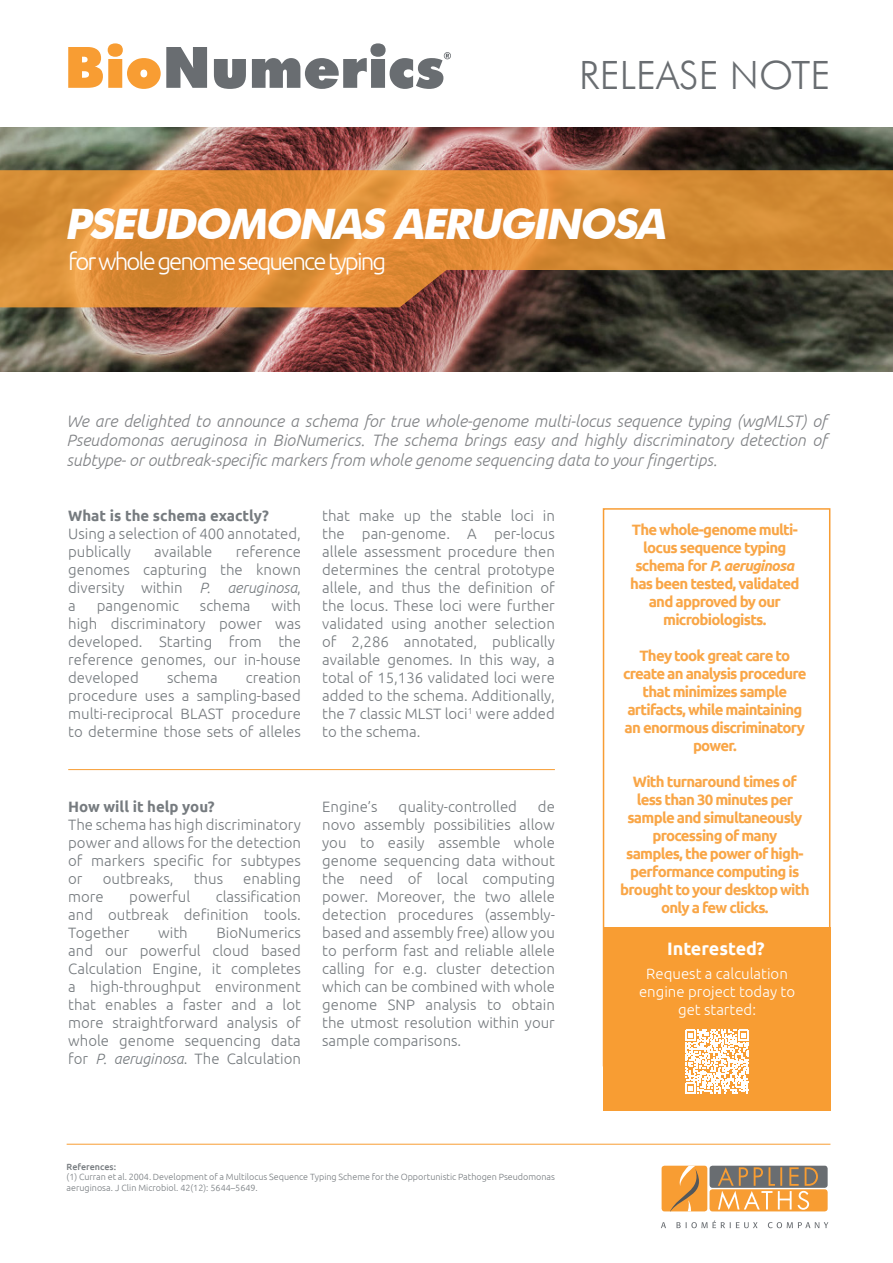
<style>
.page{position:relative;width:893px;height:1263px;background:#fff}
.page>*{position:absolute;margin:0;border:0;box-sizing:border-box;transform-origin:0 0}
.t1{font:italic 700 42px "Futura BT";color:#fff}
.t2{font:300 39px "Futura BT";color:#696d71}
._05_body_text{font:300 24px "Ubuntu";letter-spacing:-.08em;color:#fff}
._05_body_text-2{font:700 18px "Ubuntu";color:#fff}
._05a_body_text_Intro{font:italic 300 16.5px/19.8px "Ubuntu";color:#808285;text-align:justify}
._05_body_text-3{font:300 15px/18px "Ubuntu";color:#767b7f;text-align:justify}
._05_body_text-4{font:700 15px/18px "Ubuntu";letter-spacing:-.05em;color:#f9a647;text-align:center}
._05_body_text-5{font:300 15px/18px "Ubuntu";color:#fff;text-align:center}
._05_body_text-6{font:700 15px "Ubuntu";color:#767b7f}
._05_body_text-7{font:300 9px/10.8px "Ubuntu";color:#767b7f}
._05_body_text-8{font:500 9px "Ubuntu";color:#767b7f}
.s1{font-style:italic}
</style>
<div class="page">
<img style="left:0;top:127px;width:893px;height:245px">
<div style="left:603px;top:508px;width:227px;height:558px;border:2px solid #f89d33"></div>
<svg style="left:0;top:170px;width:893px;height:137px;background:#c68035"></svg>
<svg style="left:68px;top:43px;width:383px;height:46px"></svg>
<div style="left:603px;top:928px;width:227px;height:183px;background:#f89d33"></div>
<div style="left:662px;top:1166px;width:45px;height:45px;background:#f89d33;border-radius:3px"></div>
<div style="left:710px;top:1166px;width:118px;height:22px;background:#696d71;border-radius:3px"></div>
<div style="left:710px;top:1189px;width:118px;height:22px;background:#f89d33;border-radius:3px"></div>
<svg style="left:718px;top:1167px;width:100px;height:43px"></svg>
<svg style="left:670px;top:1166px;width:38px;height:45px"></svg>
<svg style="left:661px;top:1222px;width:5px;height:6px"></svg>
<svg style="left:676px;top:1220px;width:81px;height:8px"></svg>
<svg style="left:768px;top:1222px;width:60px;height:6px"></svg>
<hr style="left:67px;top:1144px;width:763px;height:1px;background:#f89d33">
<hr style="left:68px;top:769px;width:487px;height:1px;background:#f89d33">
<svg style="left:685px;top:1029px;width:64px;height:64px"></svg>
<p class="t2" style="left:579px;top:51px;width:253px">RELEASE NOTE</p>
<p class="t1" style="left:64px;top:198px;width:611px">PSEUDOMONAS AERUGINOSA</p>
<p class="_05_body_text" style="left:68px;top:247px;width:320px">for whole genome sequence typing</p>
<p class="_05a_body_text_Intro" style="left:67px;top:410px;width:762px">We are delighted to announce a schema for true whole-genome multi-locus sequence typing (wgMLST) of Pseudomonas aeruginosa in BioNumerics. The schema brings easy and highly discriminatory detection of subtype- or outbreak-specific markers from whole genome sequencing data to your fingertips.</p>
<p class="_05_body_text-6" style="left:68px;top:507px;width:202px">What is the schema exactly?</p>
<p class="_05_body_text-3" style="left:68px;top:525px;width:234px">Using a selection of 400 annotated, publically</p>
<p class="_05_body_text-3" style="left:68px;top:543px;width:234px;text-indent:168px">reference genomes capturing the known diversity within <span class="s1">P. aeruginosa</span>, a</p>
<p class="_05_body_text-3" style="left:154px;top:543px;width:60px">available</p>
<p class="_05_body_text-3" style="left:68px;top:597px;width:234px;text-indent:203px">with high discriminatory power was developed. Starting from the reference genomes, our in-house developed</p>
<p class="_05_body_text-3" style="left:97px;top:597px;width:84px">pangenomic</p>
<p class="_05_body_text-3" style="left:200px;top:597px;width:52px">schema</p>
<p class="_05_body_text-3" style="left:167px;top:669px;width:52px">schema</p>
<p class="_05_body_text-3" style="left:68px;top:669px;width:234px;text-indent:178px">creation procedure uses a sampling-based multi-reciprocal BLAST procedure to determine those sets of alleles</p>
<p class="_05_body_text-3" style="left:322px;top:507px;width:234px">that make up the stable loci in the pan-genome. A per-locus allele assessment procedure then determines the central prototype allele, and thus the definition of the locus. These loci were further validated using another selection of 2,286 annotated, publically available genomes. In this way, a total of 15,136 validated loci were added to the schema. Additionally, the 7 classic MLST loci<sup>1</sup> were added to the schema.</p>
<p class="_05_body_text-6" style="left:68px;top:798px;width:148px">How will it help you?</p>
<p class="_05_body_text-3" style="left:68px;top:816px;width:234px">The schema has high discriminatory power and allows for the detection of markers specific for subtypes or</p>
<p class="_05_body_text-3" style="left:103px;top:870px;width:72px">outbreaks,</p>
<p class="_05_body_text-3" style="left:194px;top:870px;width:31px">thus</p>
<p class="_05_body_text-3" style="left:243px;top:870px;width:59px">enabling</p>
<p class="_05_body_text-3" style="left:68px;top:888px;width:234px;text-indent:148px">classification and outbreak definition tools.<br>Together</p>
<p class="_05_body_text-3" style="left:68px;top:888px;width:37px">more</p>
<p class="_05_body_text-3" style="left:129px;top:888px;width:62px">powerful</p>
<p class="_05_body_text-3" style="left:158px;top:924px;width:31px">with</p>
<p class="_05_body_text-3" style="left:68px;top:924px;width:234px;text-indent:148px">BioNumerics and our powerful cloud based Calculation Engine, it completes a high-throughput environment that enables a faster and a lot more straightforward analysis of whole genome sequencing data for <span class="s1">P. aeruginosa</span>. The Calculation</p>
<p class="_05_body_text-3" style="left:322px;top:798px;width:234px;text-indent:216px">de novo assembly possibilities allow you to easily assemble whole genome sequencing data without the need of local computing power. Moreover, the two allele detection procedures (assembly&shy;based and assembly free) allow you to perform fast and reliable allele calling for e.g. cluster detection which can be combined with whole genome SNP analysis to obtain the utmost resolution within your sample comparisons.</p>
<p class="_05_body_text-3" style="left:322px;top:798px;width:57px">Engine’s</p>
<p class="_05_body_text-3" style="left:399px;top:798px;width:120px">quality-controlled</p>
<p class="_05_body_text-8" style="left:67px;top:1161px;width:51px">References:</p>
<p class="_05_body_text-7" style="left:67px;top:1171px;width:490px">(1) Curran et al. 2004. Development of a Multilocus Sequence Typing Scheme for the Opportunistic Pathogen Pseudomonas aeruginosa. J Clin Microbiol. 42(12): 5644–5649.</p>
<p class="_05_body_text-4" style="left:630px;top:521px;width:171px">The whole-genome multi&shy;locus sequence typing schema for <span class="s1">P. aeruginosa </span>has been tested, validated and approved by our microbiologists.</p>
<p class="_05_body_text-4" style="left:623px;top:647px;width:185px">They took great care to create an analysis procedure that minimizes sample artifacts, while maintaining an enormous discriminatory power.</p>
<p class="_05_body_text-4" style="left:620px;top:773px;width:191px">With turnaround times of less than 30 minutes per sample and simultaneously processing of many<br>samples, the power of high&shy;performance computing is brought to your desktop with only a few clicks.</p>
<p class="_05_body_text-2" style="left:667px;top:937px;width:99px">Interested?</p>
<p class="_05_body_text-5" style="left:639px;top:964px;width:158px">Request a calculation engine project today to get started:</p>
</div>
